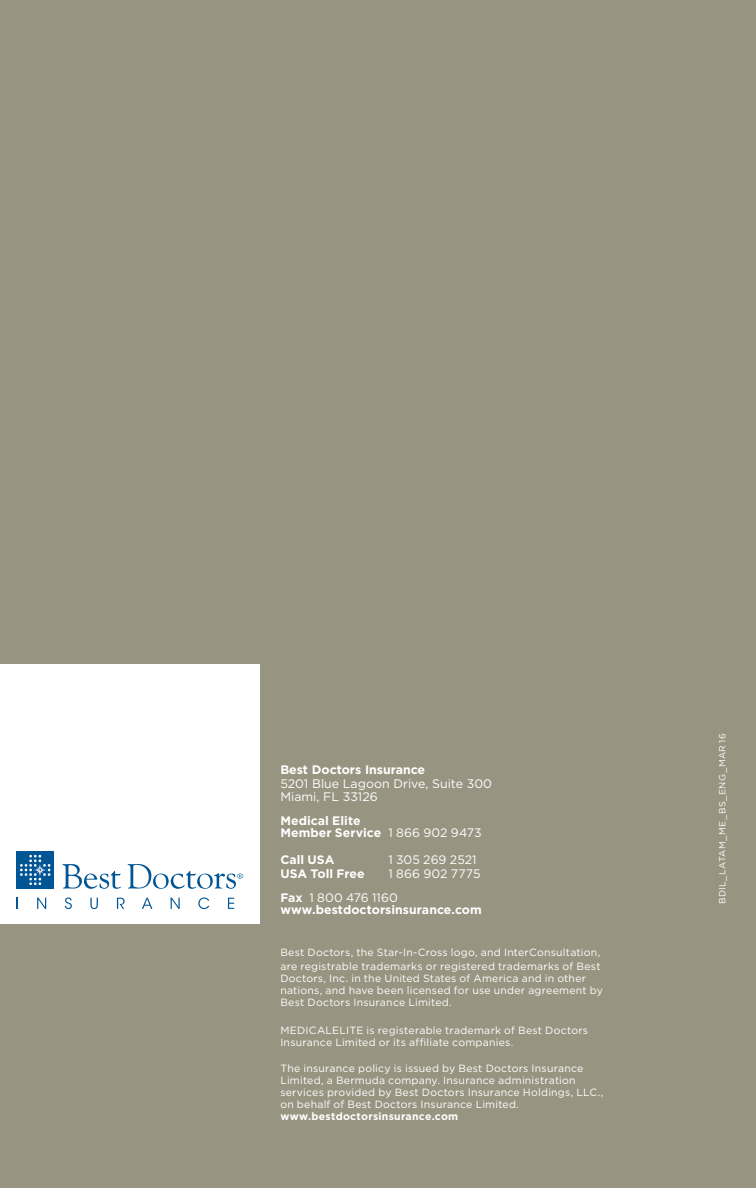
<style>
.page{position:relative;width:756px;height:1188px;background:#979481}
.page>*{position:absolute;margin:0;border:0;box-sizing:border-box;transform-origin:0 0}
.t1{font:700 12.3px/12px "Gotham HTF";color:#fff}
.t2{font:12.3px/13.5px "Gotham HTF";color:#fff}
.t3{font:10.5px/12px "Gotham HTF";letter-spacing:.02em;color:#fff}
.t4{font:700 10.5px "Gotham HTF";letter-spacing:.025em;color:#fff}
.t5{font:9px "Gotham HTF";letter-spacing:.035em;color:#fff}
.s1{font-weight:400}
.s2{font-weight:700}
</style>
<div class="page">
<div style="left:0;top:664px;width:259px;height:260px;background:#fff"></div>
<svg style="left:62px;top:864px;width:59px;height:25px"></svg>
<svg style="left:128px;top:864px;width:115px;height:25px"></svg>
<div style="left:17px;top:851px;width:37px;height:37px;background:#005595"></div>
<svg style="left:20px;top:855px;width:31px;height:30px"></svg>
<svg style="left:37px;top:898px;width:9px;height:11px"></svg>
<svg style="left:65px;top:897px;width:7px;height:12px"></svg>
<svg style="left:90px;top:898px;width:8px;height:11px"></svg>
<svg style="left:117px;top:898px;width:8px;height:11px"></svg>
<svg style="left:142px;top:898px;width:10px;height:11px"></svg>
<svg style="left:171px;top:898px;width:9px;height:11px"></svg>
<svg style="left:198px;top:897px;width:11px;height:12px"></svg>
<svg style="left:228px;top:898px;width:6px;height:11px"></svg>
<p class="t1" style="left:280px;top:763px;width:146px">Best Doctors Insurance</p>
<p class="t2" style="left:280px;top:776px;width:213px">5201 Blue Lagoon Drive, Suite 300<br>Miami, FL 33126</p>
<p class="t1" style="left:280px;top:814px;width:203px">Medical Elite<br>Member Service <span class="s1">1 866 902 9473</span></p>
<p class="t1" style="left:280px;top:854px;width:56px">Call USA</p>
<p class="t2" style="left:388px;top:853px;width:90px">1 305 269 2521</p>
<p class="t1" style="left:280px;top:867px;width:86px">USA Toll Free</p>
<p class="t2" style="left:280px;top:862px;width:202px;line-height:24px;text-indent:108px">1 866 902 7775<br><span class="s2">Fax</span> 1 800 476 1160</p>
<p class="t1" style="left:280px;top:903px;width:203px">www.bestdoctorsinsurance.com</p>
<p class="t3" style="left:280px;top:945px;width:322px;line-height:14.1px">Best Doctors, the Star-In-Cross logo, and InterConsultation, are registrable trademarks or registered trademarks of Best</p>
<p class="t3" style="left:280px;top:972px;width:324px">Doctors, Inc. in the United States of America and in other nations, and have been licensed for use under agreement by<br>Best Doctors Insurance Limited.</p>
<p class="t3" style="left:280px;top:1024px;width:309px">MEDICALELITE is registerable trademark of Best Doctors<br>Insurance Limited or its affiliate companies.</p>
<p class="t3" style="left:280px;top:1062px;width:325px">The insurance policy is issued by Best Doctors Insurance Limited, a Bermuda company. Insurance administration services provided by Best Doctors Insurance Holdings, LLC., on behalf of Best Doctors Insurance Limited.</p>
<p class="t4" style="left:280px;top:1110px;width:179px">www.bestdoctorsinsurance.com</p>
<p class="t5" style="left:717px;top:904px;width:172px;rotate:-90deg">BDIL_LATAM_ME_BS_ENG_MAR 16</p>
</div>
